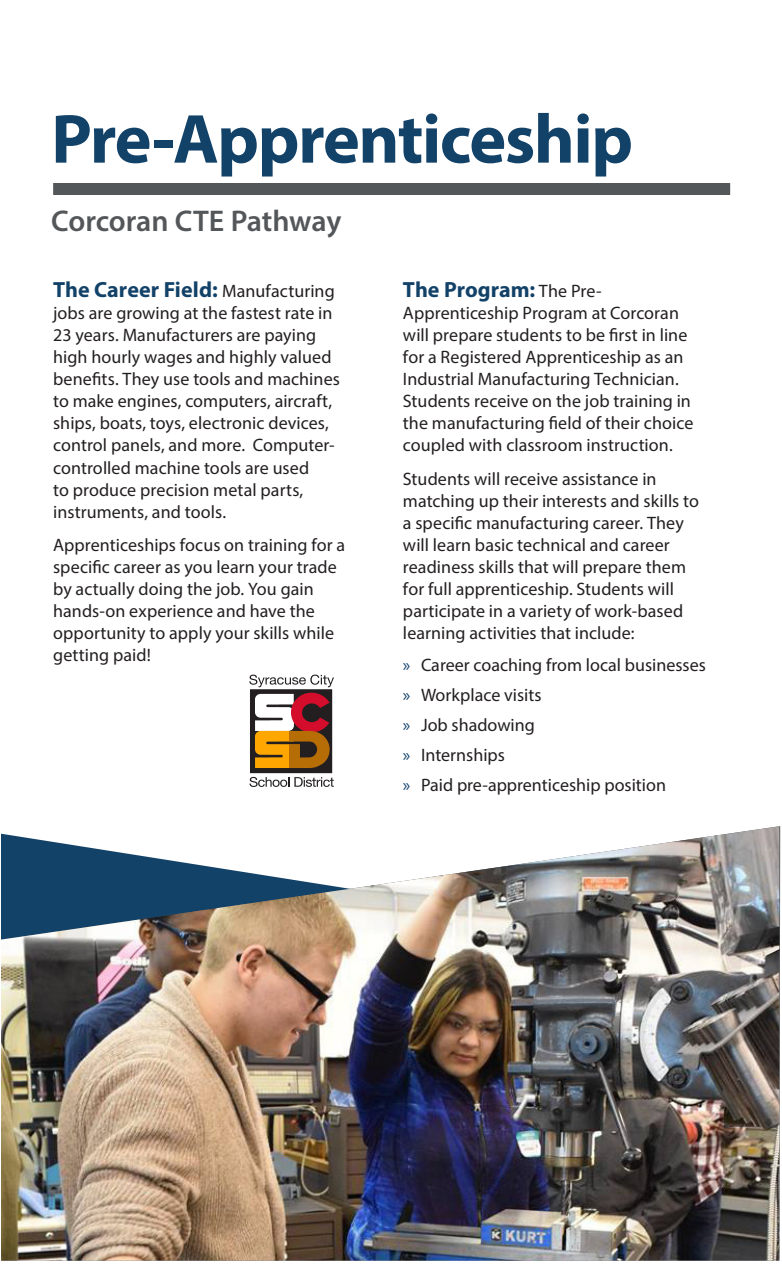
<style>
.page{position:relative;width:782px;height:1265px;background:#fff}
.page>*{position:absolute;margin:0;border:0;box-sizing:border-box;transform-origin:0 0}
.t1{font:700 70px "Myriad Pro";letter-spacing:-.02em;color:#134269}
.t2{font:600 30px "Myriad Pro";letter-spacing:-.005em;color:#54575a}
.t3{font:700 22px "Myriad Pro";color:#134269}
.t4{font:18px/22px "Myriad Pro";color:#231f20}
.s1{font-weight:400;font-size:18px;color:#231f20}
.s2{color:#134269}
</style>
<div class="page">
<div style="left:53px;top:183px;width:676px;height:12px;background:#54575a"></div>
<svg style="left:249px;top:674px;width:85px;height:113px"></svg>
<img style="left:1px;top:826px;width:778px;height:434px">
<h1 class="t1" style="left:51px;top:93px;width:583px">Pre-Apprenticeship</h1>
<h2 class="t2" style="left:51px;top:201px;width:291px">Corcoran CTE Pathway</h2>
<p class="t3" style="left:53px;top:275px;width:283px">The Career Field: <span class="s1">Manufacturing</span></p>
<p class="t4" style="left:53px;top:302px;width:288px">jobs are growing at the fastest rate in 23 years. Manufacturers are paying high hourly wages and highly valued benefits. They use tools and machines to make engines, computers, aircraft, ships, boats, toys, electronic devices, control panels, and more. Computer&shy;controlled machine tools are used<br>to produce precision metal parts, instruments, and tools.</p>
<p class="t4" style="left:53px;top:533px;width:293px">Apprenticeships focus on training for a specific career as you learn your trade by actually doing the job. You gain hands-on experience and have the opportunity to apply your skills while getting paid!</p>
<p class="t3" style="left:403px;top:275px;width:200px">The Program: <span class="s1">The Pre-</span></p>
<p class="t4" style="left:403px;top:302px;width:292px">Apprenticeship Program at Corcoran will prepare students to be first in line for a Registered Apprenticeship as an Industrial Manufacturing Technician.<br>Students receive on the job training in the manufacturing field of their choice coupled with classroom instruction.</p>
<p class="t4" style="left:403px;top:467px;width:297px">Students will receive assistance in matching up their interests and skills to a specific manufacturing career. They will learn basic technical and career readiness skills that will prepare them for full apprenticeship. Students will participate in a variety of work-based learning activities that include:</p>
<p class="t4" style="left:403px;top:649px;width:304px;line-height:30px"><span class="s2">»</span> Career coaching from local businesses <span class="s2">»</span> Workplace visits<br><span class="s2">»</span> Job shadowing<br><span class="s2">»</span> Internships<br><span class="s2">»</span> Paid pre-apprenticeship position</p>
</div>
